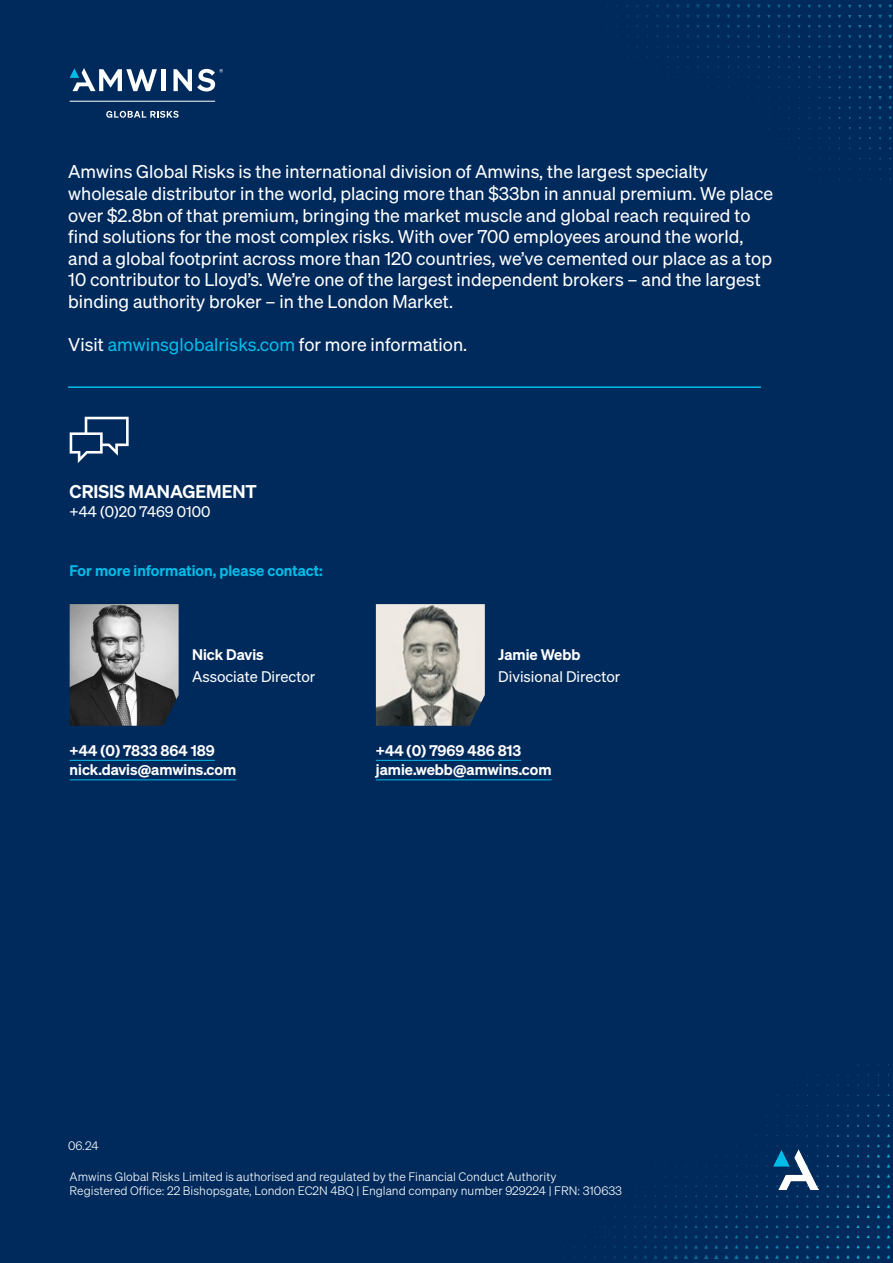
<style>
.page{position:relative;width:893px;height:1263px;background:#002a5c}
.page>*{position:absolute;margin:0;border:0;box-sizing:border-box;transform-origin:0 0}
.t1{font:18px/21.6px "Sohne Buch";color:#fff}
.Pull_Out_Text_Tisa_Regular_10_13{font:600 18px "Sohne";color:#fff}
.t2{font:600 15px "Sohne";color:#fff}
.Pull_Out_Text_Tisa_Regular_10_13-2{font:15px "Sohne Buch";color:#fff}
.t3{font:600 15px "Sohne";color:#02bce8}
.t4{font:12px "Sohne Leicht";color:#fff}
.s1{color:#02bce8}
</style>
<div class="page">
<img style="left:564px;top:1064px;width:326px;height:195px">
<img style="left:617px;top:4px;width:275px;height:176px">
<img style="left:774px;top:1149px;width:44px;height:40px">
<hr style="left:68px;top:386px;width:693px;height:2px;background:#02bce8">
<div style="left:161px;top:69px;width:5px;height:22px;background:#fff"></div>
<svg style="left:70px;top:68px;width:87px;height:23px"></svg>
<hr style="left:70px;top:101px;width:145px;height:1px;background:#fff">
<svg style="left:106px;top:111px;width:73px;height:7px"></svg>
<svg style="left:173px;top:69px;width:50px;height:22px"></svg>
<svg style="left:70px;top:417px;width:59px;height:46px"></svg>
<hr style="left:376px;top:760px;width:145px;height:1px;background:#02bce8">
<hr style="left:376px;top:779px;width:176px;height:1px;background:#02bce8">
<hr style="left:70px;top:760px;width:145px;height:1px;background:#02bce8">
<hr style="left:70px;top:779px;width:166px;height:1px;background:#02bce8">
<img style="left:70px;top:604px;width:109px;height:122px">
<img style="left:376px;top:604px;width:109px;height:122px">
<p class="t1" style="left:68px;top:161px;width:706px">Amwins Global Risks is the international division of Amwins, the largest specialty wholesale distributor in the world, placing more than $33bn in annual premium. We place over $2.8bn of that premium, bringing the market muscle and global reach required to find solutions for the most complex risks. With over 700 employees around the world, and a global footprint across more than 120 countries, we’ve cemented our place as a top 10 contributor to Lloyd’s. We’re one of the largest independent brokers – and the largest binding authority broker – in the London Market.</p>
<p class="t1" style="left:68px;top:333px;width:400px">Visit <span class="s1">amwinsglobalrisks.com</span> for more information.</p>
<p class="Pull_Out_Text_Tisa_Regular_10_13" style="left:70px;top:480px;width:189px">CRISIS MANAGEMENT</p>
<p class="Pull_Out_Text_Tisa_Regular_10_13-2" style="left:70px;top:503px;width:142px">+44 (0)20 7469 0100</p>
<p class="t3" style="left:70px;top:561px;width:254px">For more information, please contact:</p>
<p class="t2" style="left:192px;top:645px;width:73px">Nick Davis</p>
<p class="Pull_Out_Text_Tisa_Regular_10_13-2" style="left:192px;top:668px;width:125px">Associate Director</p>
<p class="t2" style="left:70px;top:741px;width:147px">+44 (0) 7833 864 189</p>
<p class="t2" style="left:70px;top:760px;width:168px">nick.davis@amwins.com</p>
<p class="t2" style="left:498px;top:645px;width:84px">Jamie Webb</p>
<p class="Pull_Out_Text_Tisa_Regular_10_13-2" style="left:498px;top:668px;width:124px">Divisional Director</p>
<p class="t2" style="left:376px;top:741px;width:147px">+44 (0) 7969 486 813</p>
<p class="t2" style="left:376px;top:760px;width:177px">jamie.webb@amwins.com</p>
<p class="t4" style="left:68px;top:1139px;width:32px">06.24</p>
<p class="t4" style="left:70px;top:1169px;width:488px">Amwins Global Risks Limited is authorised and regulated by the Financial Conduct Authority</p>
<p class="t4" style="left:70px;top:1184px;width:554px">Registered Office: 22 Bishopsgate, London EC2N 4BQ | England company number 929224 | FRN: 310633</p>
</div>
